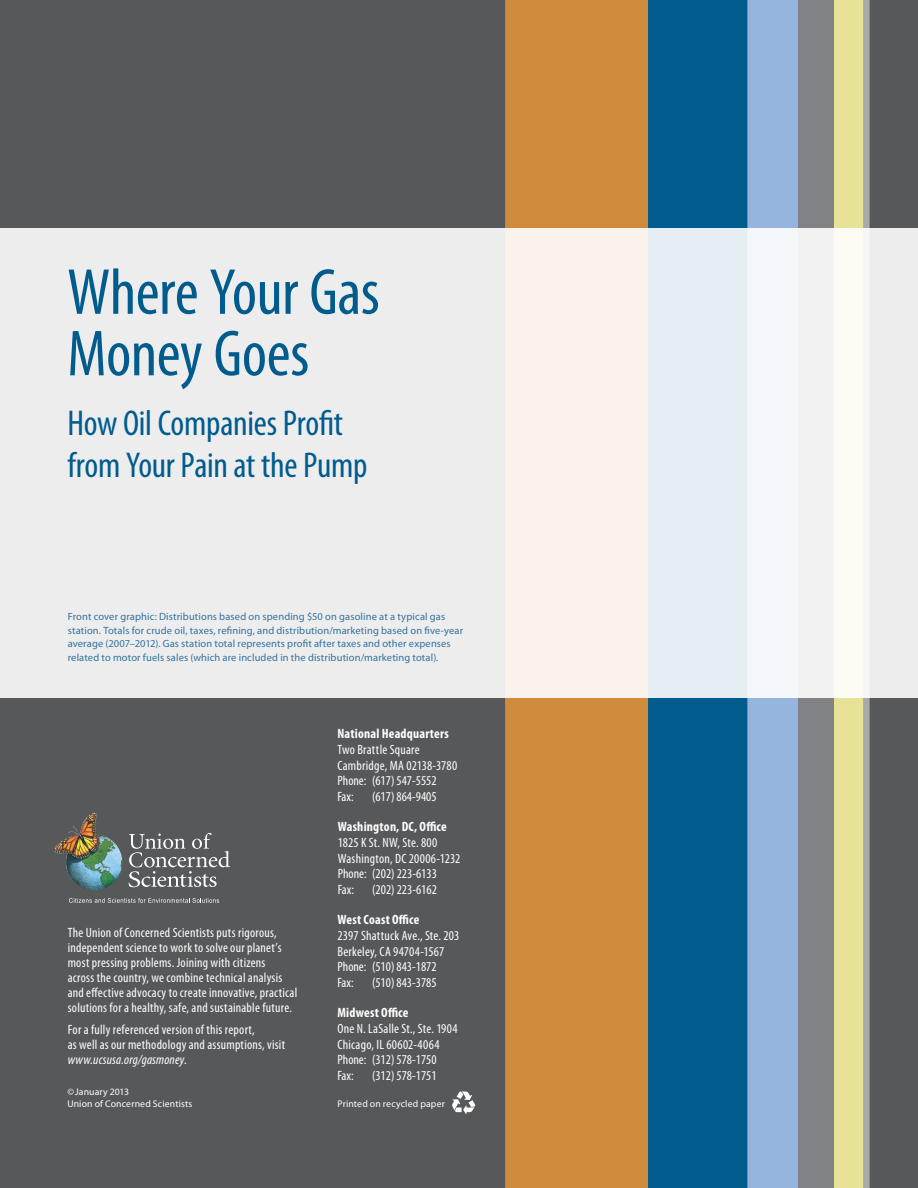
<style>
.page{position:relative;width:918px;height:1188px;background:#57585a}
.page>*{position:absolute;margin:0;border:0;box-sizing:border-box;transform-origin:0 0}
.a_head{font:condensed 65.55px/61.5px "Myriad Pro";letter-spacing:-.01em;color:#015c8d}
.a_head-2{font:condensed 36px/42px "Myriad Pro";letter-spacing:-.01em;color:#015c8d}
.footer_address{font:condensed 13.5px/15px "Myriad Pro";letter-spacing:.015em;color:#fff}
.footer_heading{font:700 condensed 13.5px "Myriad Pro";letter-spacing:.015em;color:#fff}
.source{font:10.5px/13.5px "Myriad Pro";letter-spacing:.01em;color:#33719d}
.credit__legal{font:9.75px/12px "Myriad Pro";letter-spacing:.015em;color:#fff}
.s1{font-style:italic}
</style>
<div class="page">
<div style="left:505px;top:0;width:143px;height:1188px;background:#ce8b3c"></div>
<div style="left:648px;top:0;width:99px;height:1188px;background:#015c8d"></div>
<div style="left:747px;top:0;width:51px;height:1188px;background:#95b5de"></div>
<div style="left:798px;top:0;width:36px;height:1188px;background:#808285"></div>
<div style="left:834px;top:0;width:30px;height:1188px;background:#e7e295"></div>
<div style="left:864px;top:0;width:6px;height:1188px;background:#a8a9ad"></div>
<svg style="left:452px;top:1091px;width:23px;height:23px"></svg>
<svg style="left:69px;top:898px;width:150px;height:5px"></svg>
<svg style="left:129px;top:833px;width:101px;height:54px"></svg>
<img style="left:54px;top:813px;width:68px;height:78px">
<div style="left:0;top:228px;width:918px;height:470px;background:linear-gradient(to right,#ecebec,#f2f3f2)"></div>
<p class="a_head" style="left:67px;top:261px;width:314px">Where Your Gas<br>Money Goes</p>
<p class="a_head-2" style="left:67px;top:402px;width:302px">How Oil Companies Profit from Your Pain at the Pump</p>
<p class="source" style="left:68px;top:610px;width:397px">Front cover graphic: Distributions based on spending $50 on gasoline at a typical gas station. Totals for crude oil, taxes, refining, and distribution/marketing based on five-year average (2007–2012). Gas station total represents profit after taxes and other expenses related to motor fuels sales (which are included in the distribution/marketing total).</p>
<p class="footer_address" style="left:68px;top:924px;width:231px">The Union of Concerned Scientists puts rigorous, independent science to work to solve our planet’s most pressing problems. Joining with citizens<br>across the country, we combine technical analysis and effective advocacy to create innovative, practical solutions for a healthy, safe, and sustainable future.</p>
<p class="footer_address" style="left:68px;top:1022px;width:219px">For a fully referenced version of this report,<br>as well as our methodology and assumptions, visit <span class="s1">www.ucsusa.org/gasmoney</span>.</p>
<p class="credit__legal" style="left:67px;top:1086px;width:127px">©January 2013<br>Union of Concerned Scientists</p>
<p class="footer_heading" style="left:338px;top:725px;width:113px">National Headquarters</p>
<p class="footer_address" style="left:338px;top:742px;width:84px">Two Brattle Square</p>
<p class="footer_address" style="left:338px;top:757px;width:121px">Cambridge, MA 02138-3780</p>
<p class="footer_address" style="left:338px;top:773px;width:101px">Phone: (617) 547-5552</p>
<p class="footer_address" style="left:338px;top:789px;width:18px">Fax:</p>
<p class="footer_address" style="left:372px;top:789px;width:66px">(617) 864-9405</p>
<p class="footer_heading" style="left:338px;top:818px;width:111px">Washington, DC, Office</p>
<p class="footer_address" style="left:338px;top:835px;width:101px">1825 K St. NW, Ste. 800</p>
<p class="footer_address" style="left:338px;top:850px;width:124px">Washington, DC 20006-1232</p>
<p class="footer_address" style="left:338px;top:866px;width:101px">Phone: (202) 223-6133</p>
<p class="footer_address" style="left:338px;top:882px;width:18px">Fax:</p>
<p class="footer_address" style="left:372px;top:882px;width:66px">(202) 223-6162</p>
<p class="footer_heading" style="left:338px;top:911px;width:83px">West Coast Office</p>
<p class="footer_address" style="left:338px;top:928px;width:123px">2397 Shattuck Ave., Ste. 203</p>
<p class="footer_address" style="left:338px;top:943px;width:108px">Berkeley, CA 94704-1567</p>
<p class="footer_address" style="left:338px;top:959px;width:101px">Phone: (510) 843-1872</p>
<p class="footer_address" style="left:338px;top:975px;width:18px">Fax:</p>
<p class="footer_address" style="left:372px;top:975px;width:66px">(510) 843-3785</p>
<p class="footer_heading" style="left:338px;top:1004px;width:73px">Midwest Office</p>
<p class="footer_address" style="left:338px;top:1020px;width:122px;line-height:15.8px">One N. LaSalle St., Ste. 1904<br>Chicago, IL 60602-4064<br>Phone: (312) 578-1750<br>Fax:</p>
<p class="footer_address" style="left:372px;top:1068px;width:66px">(312) 578-1751</p>
<p class="credit__legal" style="left:338px;top:1098px;width:109px">Printed on recycled paper</p>
</div>
